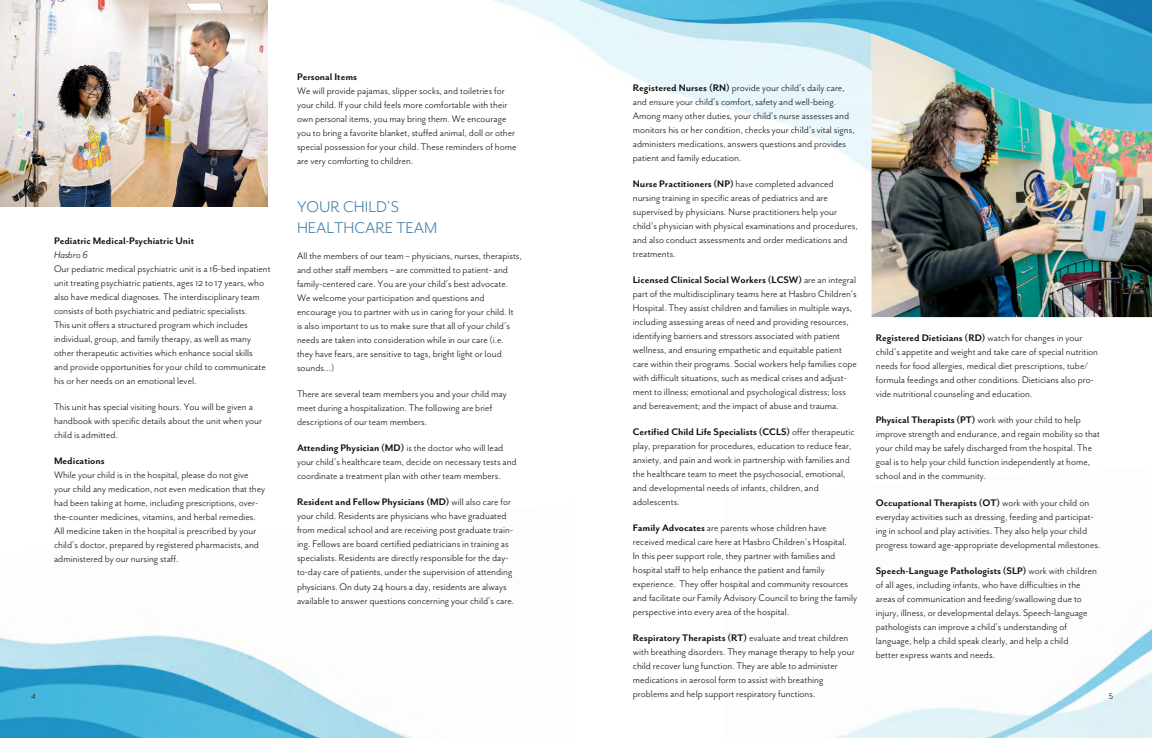
<style>
.page{position:relative;width:1152px;height:738px;background:#fff}
.page>*{position:absolute;margin:0;border:0;box-sizing:border-box;transform-origin:0 0}
.t1{font:18px/21.6px "Mr Eaves San OT";color:#4481a7}
.t2{font:11px/14px "Mr Eaves San OT";color:#121212}
.t3{font:700 11px "Mr Eaves San OT";color:#121212}
.t4{font:italic 11px "Mr Eaves San OT";color:#121212}
.t5{font:9px "Neutraface 2 Text";color:#303231}
.s1{font-weight:700}
</style>
<div class="page">
<img style="left:0;top:635px;width:413px;height:103px">
<img style="left:835px;top:628px;width:317px;height:110px">
<img style="left:493px;top:0;width:659px;height:299px">
<img style="left:0;top:0;width:268px;height:207px">
<img style="left:872px;top:34px;width:280px;height:283px">
<p class="t3" style="left:297px;top:71px;width:62px">Personal Items</p>
<p class="t2" style="left:297px;top:84px;width:221px">We will provide pajamas, slipper socks, and toiletries for your child. If your child feels more comfortable with their own personal items, you may bring them. We encourage you to bring a favorite blanket, stuffed animal, doll or other special possession for your child. These reminders of home are very comforting to children.</p>
<h1 class="t1" style="left:297px;top:196px;width:142px">YOUR CHILD’S<br>HEALTHCARE TEAM</h1>
<p class="t2" style="left:297px;top:249px;width:226px">All the members of our team – physicians, nurses, therapists, and other staff members – are committed to patient- and family-centered care. You are your child’s best advocate.<br>We welcome your participation and questions and encourage you to partner with us in caring for your child. It is also important to us to make sure that all of your child’s needs are taken into consideration while in our care (i.e. they have fears, are sensitive to tags, bright light or loud sounds…)</p>
<p class="t2" style="left:297px;top:387px;width:211px">There are several team members you and your child may meet during a hospitalization. The following are brief descriptions of our team members.</p>
<p class="t2" style="left:297px;top:441px;width:221px"><span class="s1">Attending Physician (MD)</span> is the doctor who will lead your child’s healthcare team, decide on necessary tests and coordinate a treatment plan with other team members.</p>
<p class="t2" style="left:297px;top:495px;width:219px"><span class="s1">Resident and Fellow Physicians (MD)</span> will also care for your child. Residents are physicians who have graduated from medical school and are receiving post graduate train&shy;ing. Fellows are board certified pediatricians in training as specialists. Residents are directly responsible for the day&shy;to-day care of patients, under the supervision of attending physicians. On duty 24 hours a day, residents are always available to answer questions concerning your child’s care.</p>
<p class="t2" style="left:633px;top:81px;width:223px"><span class="s1">Registered Nurses (RN)</span> provide your child’s daily care, and ensure your child’s comfort, safety and well-being.<br>Among many other duties, your child’s nurse assesses and monitors his or her condition, checks your child’s vital signs, administers medications, answers questions and provides patient and family education.</p>
<p class="t2" style="left:633px;top:177px;width:227px"><span class="s1">Nurse Practitioners (NP)</span> have completed advanced nursing training in specific areas of pediatrics and are supervised by physicians. Nurse practitioners help your child’s physician with physical examinations and procedures, and also conduct assessments and order medications and treatments.</p>
<p class="t2" style="left:633px;top:273px;width:226px"><span class="s1">Licensed Clinical Social Workers (LCSW)</span> are an integral part of the multidisciplinary teams here at Hasbro Children’s Hospital. They assist children and families in multiple ways, including assessing areas of need and providing resources, identifying barriers and stressors associated with patient wellness, and ensuring empathetic and equitable patient care within their programs. Social workers help families cope with difficult situations, such as medical crises and adjust&shy;ment to illness; emotional and psychological distress; loss and bereavement; and the impact of abuse and trauma.</p>
<p class="t2" style="left:633px;top:425px;width:223px"><span class="s1">Certified Child Life Specialists (CCLS)</span> offer therapeutic play, preparation for procedures, education to reduce fear, anxiety, and pain and work in partnership with families and the healthcare team to meet the psychosocial, emotional, and developmental needs of infants, children, and adolescents.</p>
<p class="t2" style="left:633px;top:521px;width:226px"><span class="s1">Family Advocates</span> are parents whose children have received medical care here at Hasbro Children’s Hospital.<br>In this peer support role, they partner with families and hospital staff to help enhance the patient and family experience. They offer hospital and community resources and facilitate our Family Advisory Council to bring the family perspective into every area of the hospital.</p>
<p class="t2" style="left:633px;top:631px;width:223px"><span class="s1">Respiratory Therapists (RT)</span> evaluate and treat children with breathing disorders. They manage therapy to help your child recover lung function. They are able to administer medications in aerosol form to assist with breathing problems and help support respiratory functions.</p>
<p class="t3" style="left:54px;top:235px;width:142px">Pediatric Medical-Psychiatric Unit</p>
<p class="t4" style="left:54px;top:249px;width:35px">Hasbro 6</p>
<p class="t2" style="left:54px;top:262px;width:218px">Our pediatric medical psychiatric unit is a 16-bed inpatient unit treating psychiatric patients, ages 12 to 17 years, who also have medical diagnoses. The interdisciplinary team consists of both psychiatric and pediatric specialists.<br>This unit offers a structured program which includes individual, group, and family therapy, as well as many other therapeutic activities which enhance social skills<br>and provide opportunities for your child to communicate his or her needs on an emotional level.</p>
<p class="t2" style="left:54px;top:400px;width:210px">This unit has special visiting hours. You will be given a handbook with specific details about the unit when your child is admitted.</p>
<p class="t3" style="left:54px;top:455px;width:52px">Medications</p>
<p class="t2" style="left:54px;top:468px;width:213px">While your child is in the hospital, please do not give your child any medication, not even medication that they had been taking at home, including prescriptions, over&shy;the-counter medicines, vitamins, and herbal remedies.<br>All medicine taken in the hospital is prescribed by your child’s doctor, prepared by registered pharmacists, and administered by our nursing staff.</p>
<p class="t2" style="left:876px;top:331px;width:224px"><span class="s1">Registered Dieticians (RD)</span> watch for changes in your child’s appetite and weight and take care of special nutrition needs for food allergies, medical diet prescriptions, tube/ formula feedings and other conditions. Dieticians also pro&shy;vide nutritional counseling and education.</p>
<p class="t2" style="left:876px;top:413px;width:226px"><span class="s1">Physical Therapists (PT)</span> work with your child to help improve strength and endurance, and regain mobility so that your child may be safely discharged from the hospital. The goal is to help your child function independently at home, school and in the community.</p>
<p class="t2" style="left:876px;top:495px;width:226px"><span class="s1">Occupational Therapists (OT)</span> work with your child on everyday activities such as dressing, feeding and participat&shy;ing in school and play activities. They also help your child progress toward age-appropriate developmental milestones.</p>
<p class="t2" style="left:876px;top:563px;width:223px"><span class="s1">Speech-Language Pathologists (SLP)</span> work with children of all ages, including infants, who have difficulties in the areas of communication and feeding/swallowing due to injury, illness, or developmental delays. Speech-language pathologists can improve a child’s understanding of language, help a child speak clearly, and help a child<br>better express wants and needs.</p>
<p class="t5" style="left:31px;top:689px;width:6px">4</p>
<p class="t5" style="left:1109px;top:689px;width:6px">5</p>
</div>
